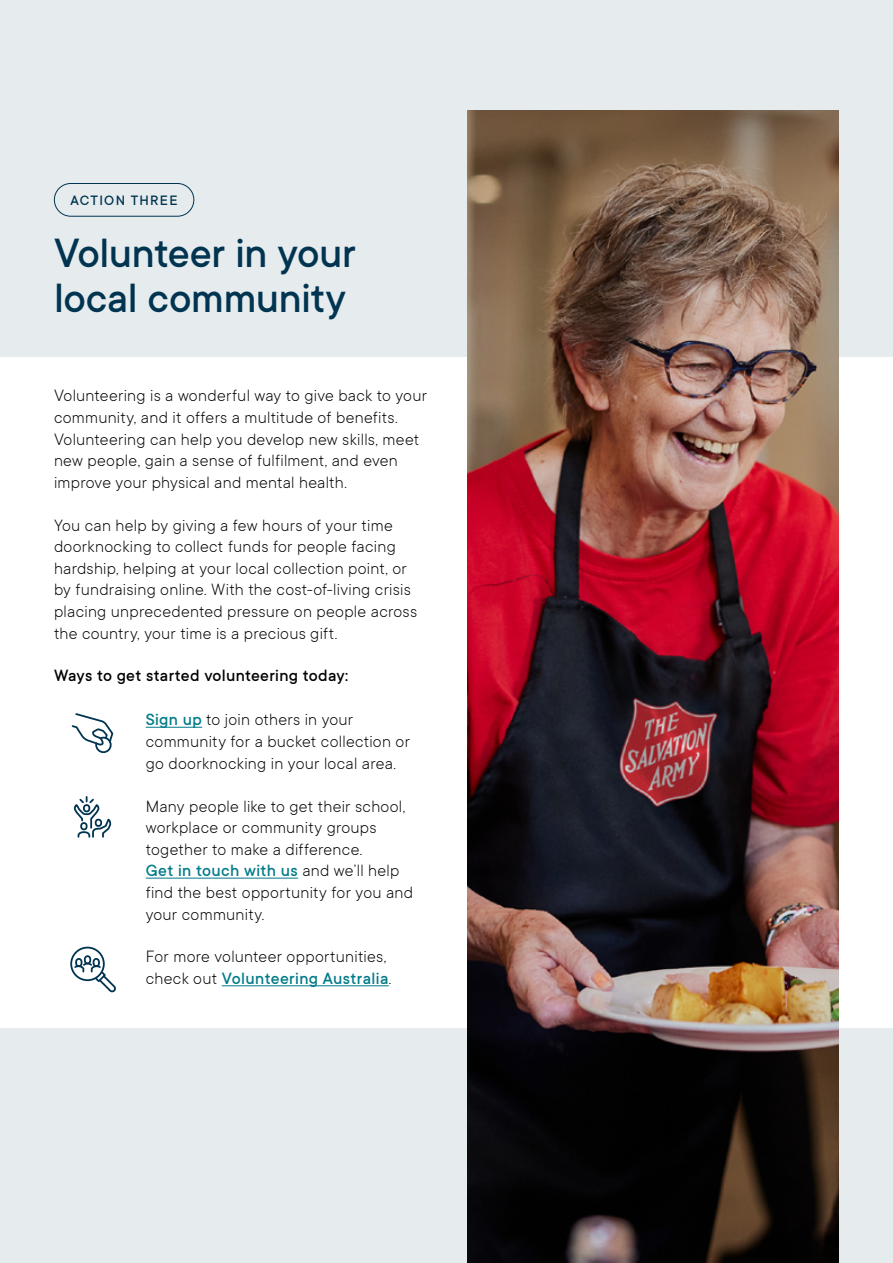
<style>
.page{position:relative;width:893px;height:1263px;background:#e6ebed}
.page>*{position:absolute;margin:0;border:0;box-sizing:border-box;transform-origin:0 0}
.t1{font:500 45px/45px "TT Commons";letter-spacing:-.005em;color:#003450}
.t2{font:300 18px/21.6px "TT Commons";letter-spacing:.015em;color:#000}
.t3{font:500 18px "TT Commons";letter-spacing:.015em;color:#000}
.t4{font:500 15px "TT Commons";letter-spacing:.08em;color:#003450}
.s1{font-weight:500;color:#007b88}
</style>
<div class="page">
<div style="left:0;top:357px;width:893px;height:671px;background:#fff"></div>
<img style="left:468px;top:110px;width:371px;height:1153px">
<div style="left:54px;top:183px;width:140px;height:34px;border:1px solid #003450;border-radius:16px"></div>
<svg style="left:71px;top:713px;width:43px;height:41px"></svg>
<svg style="left:73px;top:797px;width:39px;height:41px"></svg>
<div style="left:70px;top:947px;width:35px;height:34px;border:2px solid #003450;border-radius:50%"></div>
<div style="left:84px;top:955px;width:7px;height:9px;border:2px solid #003450;border-radius:3px"></div>
<div style="left:75px;top:958px;width:7px;height:9px;border:2px solid #003450;border-radius:3px"></div>
<div style="left:93px;top:958px;width:7px;height:9px;border:2px solid #003450;border-radius:3px"></div>
<svg style="left:73px;top:963px;width:43px;height:30px"></svg>
<hr style="left:146px;top:727px;width:56px;height:1px;background:#007b88">
<hr style="left:146px;top:878px;width:152px;height:1px;background:#007b88">
<hr style="left:222px;top:985px;width:167px;height:1px;background:#007b88">
<p class="t4" style="left:71px;top:191px;width:109px">ACTION THREE</p>
<h1 class="t1" style="left:54px;top:229px;width:303px">Volunteer in your local community</h1>
<p class="t2" style="left:54px;top:384px;width:375px">Volunteering is a wonderful way to give back to your community, and it offers a multitude of benefits.<br>Volunteering can help you develop new skills, meet new people, gain a sense of fulfilment, and even improve your physical and mental health.</p>
<p class="t2" style="left:54px;top:513px;width:365px">You can help by giving a few hours of your time doorknocking to collect funds for people facing hardship, helping at your local collection point, or by fundraising online. With the cost-of-living crisis placing unprecedented pressure on people across the country, your time is a precious gift.</p>
<p class="t3" style="left:54px;top:664px;width:296px">Ways to get started volunteering today:</p>
<p class="t2" style="left:146px;top:708px;width:266px"><span class="s1">Sign up</span> to join others in your community for a bucket collection or go doorknocking in your local area.</p>
<p class="t2" style="left:146px;top:794px;width:269px">Many people like to get their school, workplace or community groups together to make a difference.<br><span class="s1">Get in touch with us</span> and we’ll help find the best opportunity for you and your community.</p>
<p class="t2" style="left:146px;top:945px;width:247px">For more volunteer opportunities, check out <span class="s1">Volunteering Australia</span>.</p>
</div>
